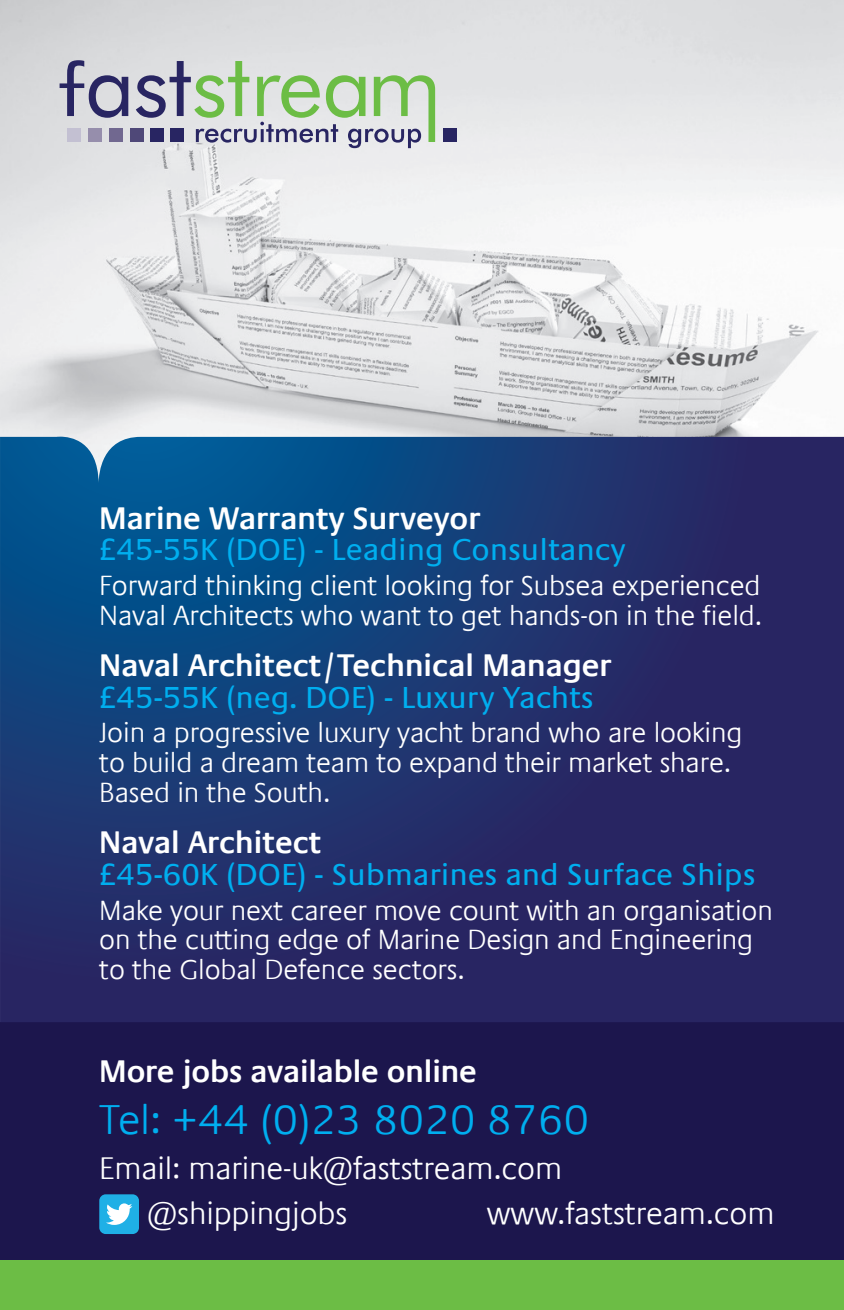
<style>
.page{position:relative;width:844px;height:1310px;background:#fff}
.page>*{position:absolute;margin:0;border:0;box-sizing:border-box;transform-origin:0 0}
.t1{font:300 42px "Praxis Com";letter-spacing:-.005em;color:#00aeef}
.t2{font:31.5px "Praxis";color:#00aeef}
.t3{font:600 31.5px "Praxis Com";color:#fff}
.t4{font:300 31.5px/44.8px "Praxis Com";letter-spacing:-.005em;color:#fff}
.t5{font:300 28px/29.8px "Praxis Com";letter-spacing:-.005em;color:#fff}
</style>
<div class="page">
<img style="left:0;top:0;width:843px;height:437px">
<div style="left:0;top:1022px;width:843px;height:238px;background:#1c164d"></div>
<svg style="left:60px;top:60px;width:375px;height:88px;background:#bbc6c0"></svg>
<div style="left:443px;top:128px;width:13px;height:14px;background:#282562"></div>
<div style="left:67px;top:129px;width:13px;height:13px;background:#c3c0d2"></div>
<div style="left:88px;top:129px;width:13px;height:13px;background:#968eac"></div>
<div style="left:109px;top:129px;width:14px;height:13px;background:#716890"></div>
<div style="left:130px;top:129px;width:13px;height:13px;background:#4f4878"></div>
<div style="left:170px;top:129px;width:13px;height:13px;background:#282562"></div>
<div style="left:150px;top:129px;width:13px;height:13px;background:#282562"></div>
<div style="left:0;top:1260px;width:843px;height:50px;background:#6cbd45"></div>
<svg style="left:0;top:437px;width:843px;height:585px;background:#1d346f"></svg>
<div style="left:99px;top:1194px;width:40px;height:40px;background:#1fb0e6;border-radius:6px"></div>
<svg style="left:106px;top:1203px;width:26px;height:22px"></svg>
<p class="t3" style="left:99px;top:499px;width:382px">Marine Warranty Surveyor</p>
<p class="t2" style="left:99px;top:533px;width:527px">£45-55K (DOE) - Leading Consultancy</p>
<p class="t5" style="left:99px;top:571px;width:664px">Forward thinking client looking for Subsea experienced<br>Naval Architects who want to get hands-on in the field.</p>
<p class="t3" style="left:99px;top:647px;width:514px">Naval Architect/Technical Manager</p>
<p class="t2" style="left:99px;top:680px;width:496px">£45-55K (neg. DOE) - Luxury Yachts</p>
<p class="t5" style="left:99px;top:718px;width:644px">Join a progressive luxury yacht brand who are looking to build a dream team to expand their market share.<br>Based in the South.</p>
<p class="t3" style="left:99px;top:824px;width:223px">Naval Architect</p>
<p class="t2" style="left:99px;top:857px;width:657px">£45-60K (DOE) - Submarines and Surface Ships</p>
<p class="t5" style="left:99px;top:895px;width:675px">Make your next career move count with an organisation on the cutting edge of Marine Design and Engineering to the Global Defence sectors.</p>
<p class="t3" style="left:99px;top:1052px;width:379px">More jobs available online</p>
<h1 class="t1" style="left:99px;top:1095px;width:491px">Tel: +44 (0)23 8020 8760</h1>
<p class="t4" style="left:147px;top:1145px;width:416px;text-indent:-48px">Email: marine-uk@faststream.com @shippingjobs</p>
<p class="t4" style="left:486px;top:1190px;width:289px">www.faststream.com</p>
</div>
